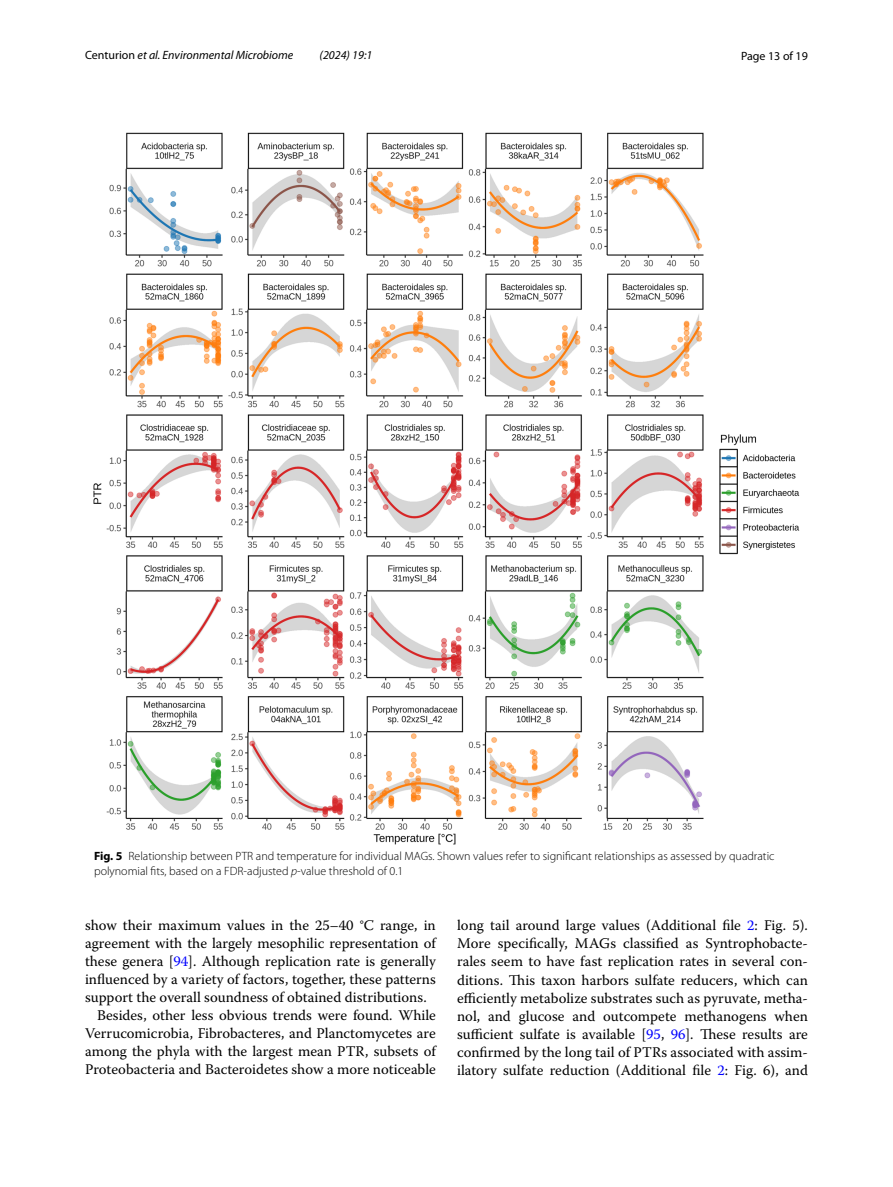
<style>
.page{position:relative;width:893px;height:1187px;background:#fff}
.page>*{position:absolute;margin:0;border:0;box-sizing:border-box;transform-origin:0 0}
.t1{font:14.7px/18px "Warnock Pro";color:#000;text-align:justify}
.t2{font:300 12px/15px "Myriad Pro";color:#000}
.t3{font:italic 12px "Myriad Pro";color:#000}
.t4{font:12px "Myriad Pro";color:#000}
.s1{font-style:normal}
.s2{font-weight:700}
.s3{font-style:italic}
.s4{color:#00f}
</style>
<div class="page">
<img style="left:94px;top:133px;width:705px;height:711px">
<p class="t3" style="left:85px;top:48px;width:210px"><span class="s1">Centurion</span> et al. Environmental Microbiome</p>
<p class="t3" style="left:320px;top:48px;width:54px">(2024) 19:1</p>
<p class="t4" style="left:741px;top:48px;width:68px">Page 13 of 19</p>
<p class="t2" style="left:94px;top:848px;width:682px"><span class="s2">Fig. 5</span> Relationship between PTR and temperature for individual MAGs. Shown values refer to significant relationships as assessed by quadratic polynomial fits, based on a FDR-adjusted <span class="s3">p</span>-value threshold of 0.1</p>
<p class="t1" style="left:85px;top:916px;width:352px">show their maximum values in the 25–40 °C range, in</p>
<p class="t1" style="left:85px;top:934px;width:352px">agreement with the largely mesophilic representation of</p>
<p class="t1" style="left:85px;top:952px;width:352px">these genera [<span class="s4">94</span>]. Although replication rate is generally</p>
<p class="t1" style="left:85px;top:970px;width:352px">influenced by a variety of factors, together, these patterns</p>
<p class="t1" style="left:85px;top:988px;width:343px">support the overall soundness of obtained distributions.</p>
<p class="t1" style="left:97px;top:1006px;width:340px">Besides, other less obvious trends were found. While</p>
<p class="t1" style="left:85px;top:1024px;width:352px">Verrucomicrobia, Fibrobacteres, and Planctomycetes are</p>
<p class="t1" style="left:85px;top:1042px;width:352px">among the phyla with the largest mean PTR, subsets of</p>
<p class="t1" style="left:85px;top:1060px;width:352px">Proteobacteria and Bacteroidetes show a more noticeable</p>
<p class="t1" style="left:457px;top:916px;width:352px">long tail around large values (Additional file <span class="s4">2</span>: Fig. 5).<br>More specifically, MAGs classified as Syntrophobacte&shy;rales seem to have fast replication rates in several con&shy;ditions. This taxon harbors sulfate reducers, which can efficiently metabolize substrates such as pyruvate, metha&shy;nol, and glucose and outcompete methanogens when sufficient sulfate is available [<span class="s4">95</span>, <span class="s4">96</span>]. These results are confirmed by the long tail of PTRs associated with assim&shy;ilatory sulfate reduction (Additional file <span class="s4">2</span>: Fig. 6), and</p>
</div>
